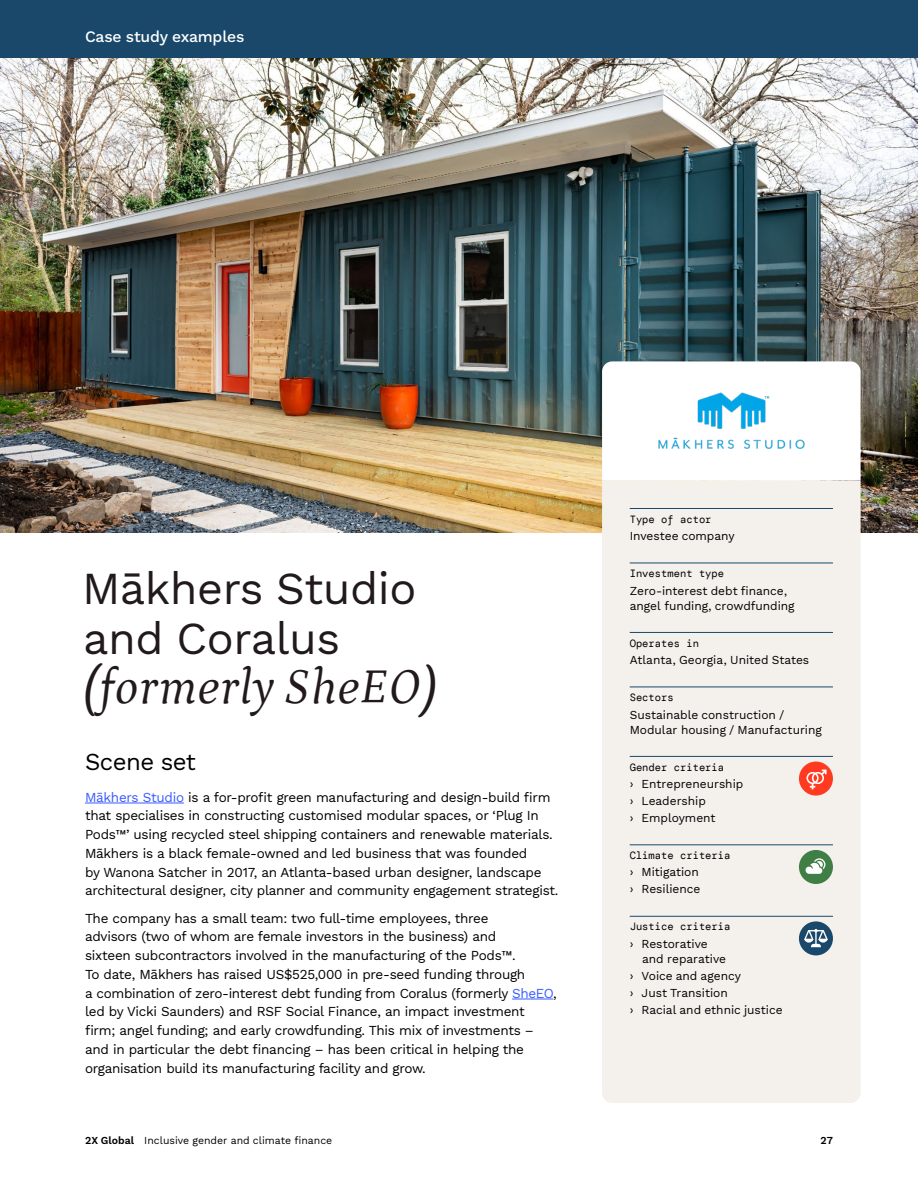
<style>
.page{position:relative;width:918px;height:1188px;background:#fff}
.page>*{position:absolute;margin:0;border:0;box-sizing:border-box;transform-origin:0 0}
.Case_Study_H1_Big{font:italic 49.5px "Petrona";letter-spacing:.02em;color:#21191d}
.Case_Study_H1_Big-2{font:45px/49.5px "Work Sans";letter-spacing:-.01em;color:#21191d}
.t1{font:24px "Work Sans";letter-spacing:-.02em;color:#000}
.H1_-_Follow-on_Rev{font:15.75px "Work Sans";letter-spacing:-.01em;color:#fff}
.Body_copy{font:13.5px/18.8px "Work Sans";letter-spacing:-.02em;color:#000}
.Table_text{font:12px/15px "Work Sans";letter-spacing:-.005em;color:#000}
.Case_Study_Profile_C{font:10.5px "DM Mono";color:#000}
.t2{font:10.5px "Work Sans";color:#000}
.s1{color:#395aff}
</style>
<div class="page">
<img style="left:0;top:57px;width:918px;height:475px">
<div style="left:602px;top:480px;width:259px;height:623px;background:#f4f1ed"></div>
<svg style="left:602px;top:361px;width:259px;height:119px"></svg>
<img style="left:632px;top:361px;width:198px;height:119px">
<div style="left:0;top:0;width:918px;height:57px;background:#19486a"></div>
<hr style="left:85px;top:803px;width:99px;height:1px;background:#395aff">
<hr style="left:512px;top:999px;width:41px;height:1px;background:#395aff">
<hr style="left:630px;top:508px;width:203px;height:1px;background:#19486a">
<hr style="left:630px;top:563px;width:203px;height:1px;background:#19486a">
<hr style="left:630px;top:632px;width:203px;height:1px;background:#19486a">
<hr style="left:630px;top:687px;width:203px;height:1px;background:#19486a">
<hr style="left:630px;top:756px;width:203px;height:1px;background:#19486a">
<hr style="left:630px;top:844px;width:203px;height:1px;background:#19486a">
<hr style="left:630px;top:916px;width:203px;height:1px;background:#19486a">
<div style="left:799px;top:762px;width:34px;height:34px;background:#ff3a21;border-radius:50%"></div>
<svg style="left:806px;top:770px;width:21px;height:19px"></svg>
<div style="left:799px;top:850px;width:34px;height:34px;background:#3f7e44;border-radius:50%"></div>
<svg style="left:805px;top:858px;width:20px;height:16px"></svg>
<div style="left:799px;top:921px;width:34px;height:34px;background:#19486a;border-radius:50%"></div>
<svg style="left:804px;top:929px;width:24px;height:18px"></svg>
<p class="H1_-_Follow-on_Rev" style="left:85px;top:25px;width:161px">Case study examples</p>
<p class="Case_Study_H1_Big-2" style="left:82px;top:562px;width:336px">Mākhers Studio and Coralus</p>
<p class="Case_Study_H1_Big" style="left:83px;top:650px;width:355px">(formerly SheEO)</p>
<h2 class="t1" style="left:85px;top:744px;width:112px">Scene set</h2>
<p class="Body_copy" style="left:85px;top:787px;width:475px"><span class="s1">Mākhers Studio</span> is a for-profit green manufacturing and design-build firm that specialises in constructing customised modular spaces, or ‘Plug In Pods™’ using recycled steel shipping containers and renewable materials.<br>Mākhers is a black female-owned and led business that was founded<br>by Wanona Satcher in 2017, an Atlanta-based urban designer, landscape architectural designer, city planner and community engagement strategist.</p>
<p class="Body_copy" style="left:85px;top:908px;width:473px">The company has a small team: two full-time employees, three<br>advisors (two of whom are female investors in the business) and<br>sixteen subcontractors involved in the manufacturing of the Pods™.<br>To date, Mākhers has raised US$525,000 in pre-seed funding through<br>a combination of zero-interest debt funding from Coralus (formerly <span class="s1">SheEO</span>, led by Vicki Saunders) and RSF Social Finance, an impact investment firm; angel funding; and early crowdfunding. This mix of investments – and in particular the debt financing – has been critical in helping the organisation build its manufacturing facility and grow.</p>
<p class="Case_Study_Profile_C" style="left:630px;top:513px;width:83px">Type of actor</p>
<p class="Table_text" style="left:630px;top:528px;width:106px">Investee company</p>
<p class="Case_Study_Profile_C" style="left:630px;top:567px;width:96px">Investment type</p>
<p class="Table_text" style="left:630px;top:583px;width:166px">Zero-interest debt finance, angel funding, crowdfunding</p>
<p class="Case_Study_Profile_C" style="left:630px;top:636px;width:71px">Operates in</p>
<p class="Table_text" style="left:630px;top:652px;width:181px">Atlanta, Georgia, United States</p>
<p class="Case_Study_Profile_C" style="left:630px;top:691px;width:46px">Sectors</p>
<p class="Table_text" style="left:630px;top:706px;width:194px">Sustainable construction /<br>Modular housing / Manufacturing</p>
<p class="Case_Study_Profile_C" style="left:630px;top:760px;width:96px">Gender criteria</p>
<p class="Table_text" style="left:630px;top:776px;width:115px">› Entrepreneurship</p>
<p class="Table_text" style="left:630px;top:793px;width:78px">› Leadership</p>
<p class="Table_text" style="left:630px;top:810px;width:87px">› Employment</p>
<p class="Case_Study_Profile_C" style="left:630px;top:849px;width:102px">Climate criteria</p>
<p class="Table_text" style="left:630px;top:864px;width:71px">› Mitigation</p>
<p class="Table_text" style="left:630px;top:881px;width:72px">› Resilience</p>
<p class="Case_Study_Profile_C" style="left:630px;top:920px;width:102px">Justice criteria</p>
<p class="Table_text" style="left:642px;top:936px;width:86px;text-indent:-12px">› Restorative and reparative</p>
<p class="Table_text" style="left:630px;top:968px;width:113px">› Voice and agency</p>
<p class="Table_text" style="left:630px;top:985px;width:100px">› Just Transition</p>
<p class="Table_text" style="left:630px;top:1002px;width:154px">› Racial and ethnic justice</p>
<p class="t2" style="left:85px;top:1132px;width:249px">2X Global Inclusive gender and climate finance</p>
<p class="t2" style="left:821px;top:1132px;width:14px">27</p>
</div>
